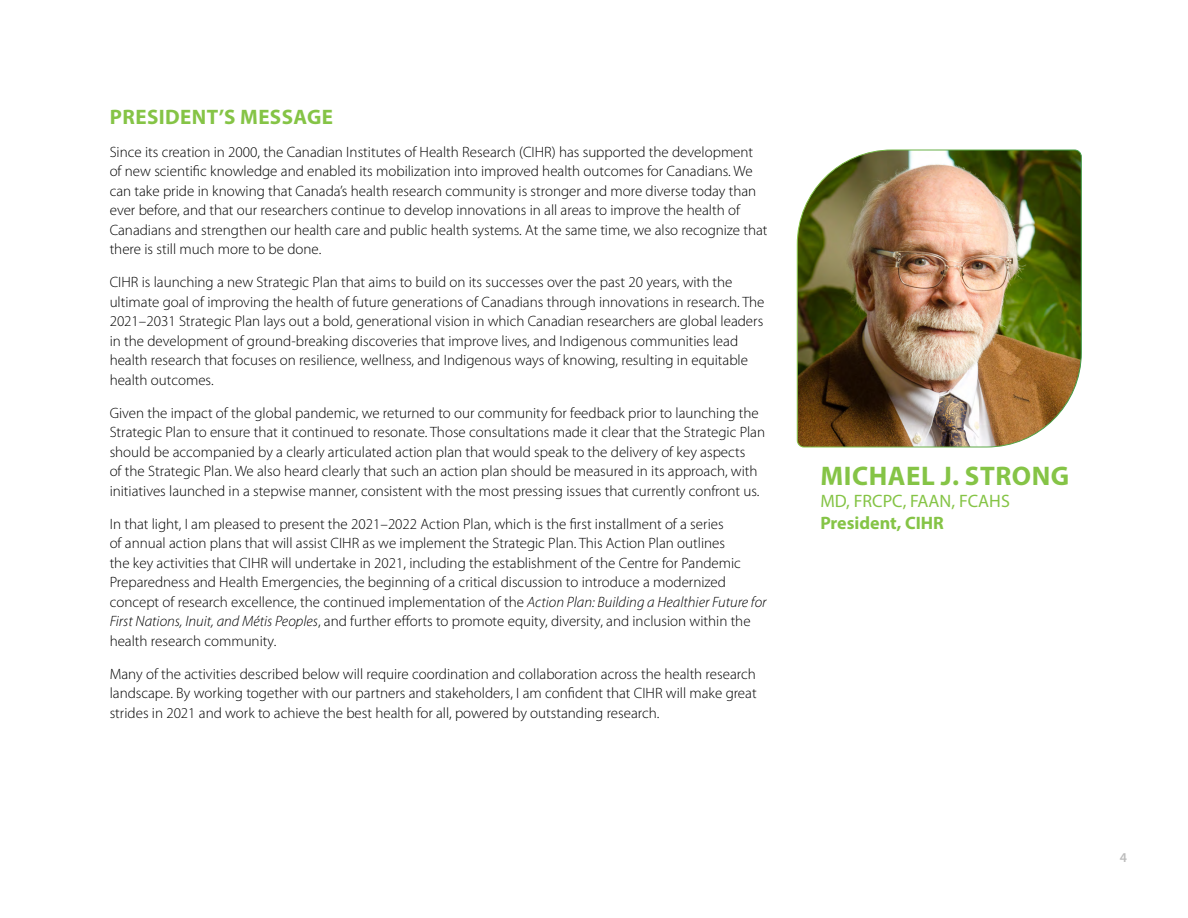
<style>
.page{position:relative;width:1188px;height:918px;background:#fff}
.page>*{position:absolute;margin:0;border:0;box-sizing:border-box;transform-origin:0 0}
.t1{font:700 27px "Myriad Pro";letter-spacing:.02em;color:#85c446}
.t2{font:700 21px "Myriad Pro";letter-spacing:.02em;color:#85c446}
.t3{font:18px "Myriad Pro";color:#85c446}
.t4{font:700 18px "Myriad Pro";color:#85c446}
.t5{font:300 15px/19.5px "Myriad Pro";color:#000}
.t6{font:600 13.5px "Myriad Pro";color:#bcbcbc}
.s1{font-style:italic}
</style>
<div class="page">
<img style="left:797px;top:150px;width:285px;height:297px">
<h2 class="t2" style="left:110px;top:103px;width:225px">PRESIDENT’S MESSAGE</h2>
<p class="t5" style="left:110px;top:142px;width:659px">Since its creation in 2000, the Canadian Institutes of Health Research (CIHR) has supported the development of new scientific knowledge and enabled its mobilization into improved health outcomes for Canadians. We can take pride in knowing that Canada’s health research community is stronger and more diverse today than ever before, and that our researchers continue to develop innovations in all areas to improve the health of Canadians and strengthen our health care and public health systems. At the same time, we also recognize that there is still much more to be done.</p>
<p class="t5" style="left:110px;top:273px;width:656px">CIHR is launching a new Strategic Plan that aims to build on its successes over the past 20 years, with the ultimate goal of improving the health of future generations of Canadians through innovations in research. The 2021–2031 Strategic Plan lays out a bold, generational vision in which Canadian researchers are global leaders in the development of ground-breaking discoveries that improve lives, and Indigenous communities lead health research that focuses on resilience, wellness, and Indigenous ways of knowing, resulting in equitable health outcomes.</p>
<p class="t5" style="left:110px;top:403px;width:657px">Given the impact of the global pandemic, we returned to our community for feedback prior to launching the Strategic Plan to ensure that it continued to resonate. Those consultations made it clear that the Strategic Plan should be accompanied by a clearly articulated action plan that would speak to the delivery of key aspects<br>of the Strategic Plan. We also heard clearly that such an action plan should be measured in its approach, with initiatives launched in a stepwise manner, consistent with the most pressing issues that currently confront us.</p>
<p class="t5" style="left:110px;top:514px;width:658px">In that light, I am pleased to present the 2021–2022 Action Plan, which is the first installment of a series<br>of annual action plans that will assist CIHR as we implement the Strategic Plan. This Action Plan outlines<br>the key activities that CIHR will undertake in 2021, including the establishment of the Centre for Pandemic Preparedness and Health Emergencies, the beginning of a critical discussion to introduce a modernized concept of research excellence, the continued implementation of the <span class="s1">Action Plan: Building a Healthier Future for First Nations, Inuit, and Métis Peoples</span>, and further efforts to promote equity, diversity, and inclusion within the health research community.</p>
<p class="t5" style="left:110px;top:664px;width:649px;text-align:justify">Many of the activities described below will require coordination and collaboration across the health research landscape. By working together with our partners and stakeholders, I am confident that CIHR will make great strides in 2021 and work to achieve the best health for all, powered by outstanding research.</p>
<h1 class="t1" style="left:821px;top:459px;width:250px">MICHAEL J. STRONG</h1>
<p class="t3" style="left:820px;top:490px;width:191px">MD, FRCPC, FAAN, FCAHS</p>
<p class="t4" style="left:820px;top:511px;width:125px">President, CIHR</p>
<p class="t6" style="left:1120px;top:848px;width:9px">4</p>
</div>
